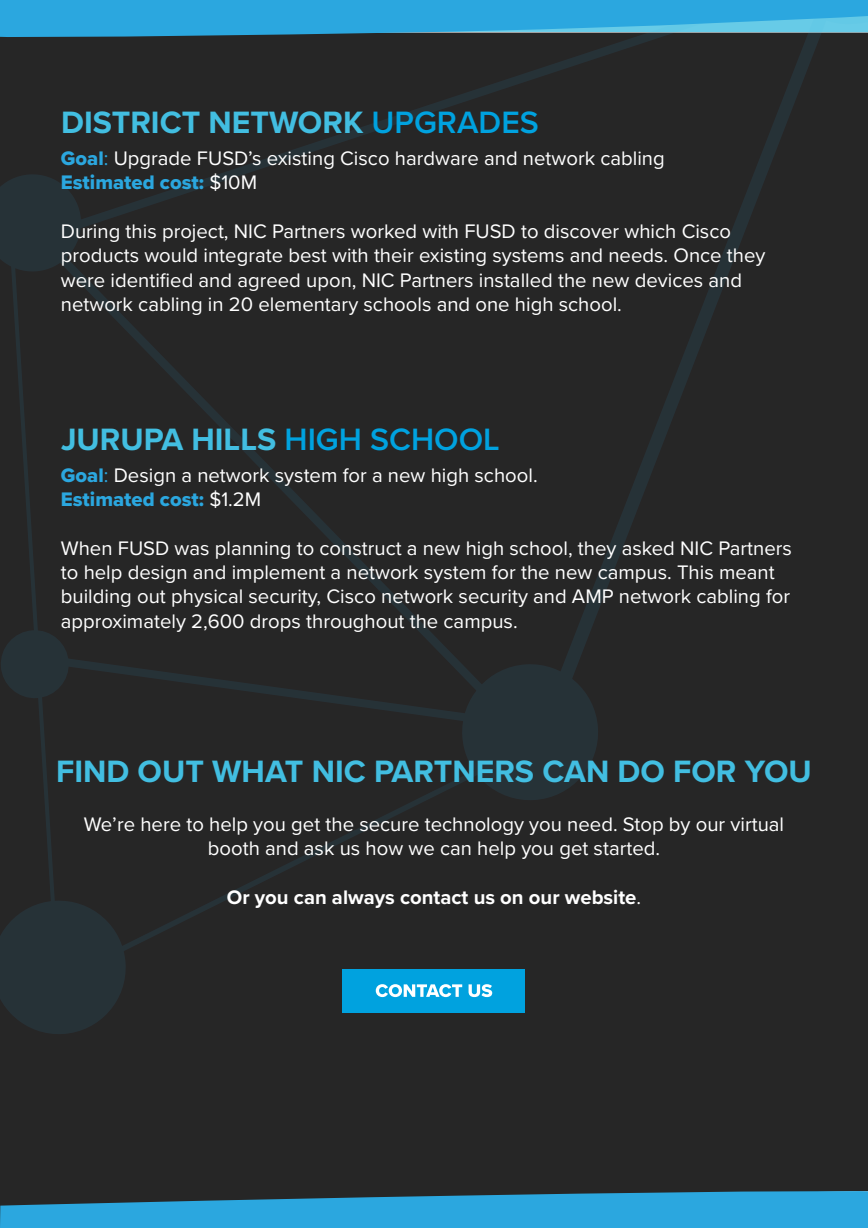
<style>
.page{position:relative;width:868px;height:1228px;background:#fff}
.page>*{position:absolute;margin:0;border:0;box-sizing:border-box;transform-origin:0 0}
.t1{font:700 32.02px "Proxima Nova";color:#42bee1}
.t2{font:20.3px/24.4px "Proxima Nova";color:#fff}
.t3{font:20.3px "Proxima Nova Extrabld";color:#2ba7df}
.t4{font:700 20.3px "Proxima Nova";color:#fff}
.s1{font-weight:600;color:#00a2df}
.s2{font-family:"Proxima Nova Extrabld";color:#2ba7df}
.s3{color:#2ba7df}
.s4{font-family:"Proxima Nova";color:#fff}
.s5{font-weight:400}
</style>
<div class="page">
<div style="left:0;top:38px;width:868px;height:1151px;background:#262626"></div>
<svg style="left:0;top:173px;width:18px;height:100px"></svg>
<svg style="left:0;top:898px;width:128px;height:136px;background:#262f33"></svg>
<div style="left:568px;top:38px;width:277px;height:705px;background:#262626"></div>
<div style="left:18px;top:38px;width:810px;height:210px;background:#262626"></div>
<div style="left:1px;top:196px;width:567px;height:433px;background:#262626"></div>
<svg style="left:7px;top:196px;width:54px;height:805px;background:#26292b"></svg>
<svg style="left:0;top:629px;width:600px;height:173px;background:#26292a"></svg>
<div style="left:89px;top:754px;width:422px;height:213px;background:#262626"></div>
<svg style="left:0;top:1189px;width:868px;height:39px;background:#2a8db9"></svg>
<svg style="left:0;top:0;width:868px;height:38px;background:#319ccc"></svg>
<div style="left:343px;top:969px;width:182px;height:43px;background:#00a2df"></div>
<svg style="left:376px;top:984px;width:86px;height:13px"></svg>
<svg style="left:469px;top:984px;width:23px;height:13px"></svg>
<h1 class="t1" style="left:61px;top:99px;width:479px">DISTRICT NETWORK <span class="s1">UPGRADES</span></h1>
<p class="t2" style="left:61px;top:145px;width:605px"><span class="s2">Goal</span><span class="s3">:</span> Upgrade FUSD’s existing Cisco hardware and network cabling</p>
<p class="t3" style="left:61px;top:167px;width:198px">Estimated cost: <span class="s4">$10M</span></p>
<p class="t2" style="left:61px;top:218px;width:706px">During this project, NIC Partners worked with FUSD to discover which Cisco products would integrate best with their existing systems and needs. Once they were identified and agreed upon, NIC Partners installed the new devices and network cabling in 20 elementary schools and one high school.</p>
<h1 class="t1" style="left:61px;top:416px;width:440px">JURUPA HILLS <span class="s1">HIGH SCHOOL</span></h1>
<p class="t2" style="left:61px;top:462px;width:478px"><span class="s2">Goal</span><span class="s3">:</span> Design a network system for a new high school.</p>
<p class="t3" style="left:61px;top:484px;width:202px">Estimated cost: <span class="s4">$1.2M</span></p>
<p class="t2" style="left:61px;top:535px;width:733px">When FUSD was planning to construct a new high school, they asked NIC Partners to help design and implement a network system for the new campus. This meant building out physical security, Cisco network security and AMP network cabling for approximately 2,600 drops throughout the campus.</p>
<h1 class="t1" style="left:56px;top:747px;width:757px">FIND OUT WHAT NIC PARTNERS CAN DO FOR YOU</h1>
<p class="t2" style="left:84px;top:811px;width:702px;text-align:center">We’re here to help you get the secure technology you need. Stop by our virtual booth and ask us how we can help you get started.</p>
<p class="t4" style="left:227px;top:882px;width:416px">Or you can always contact us on our website<span class="s5">.</span></p>
</div>
